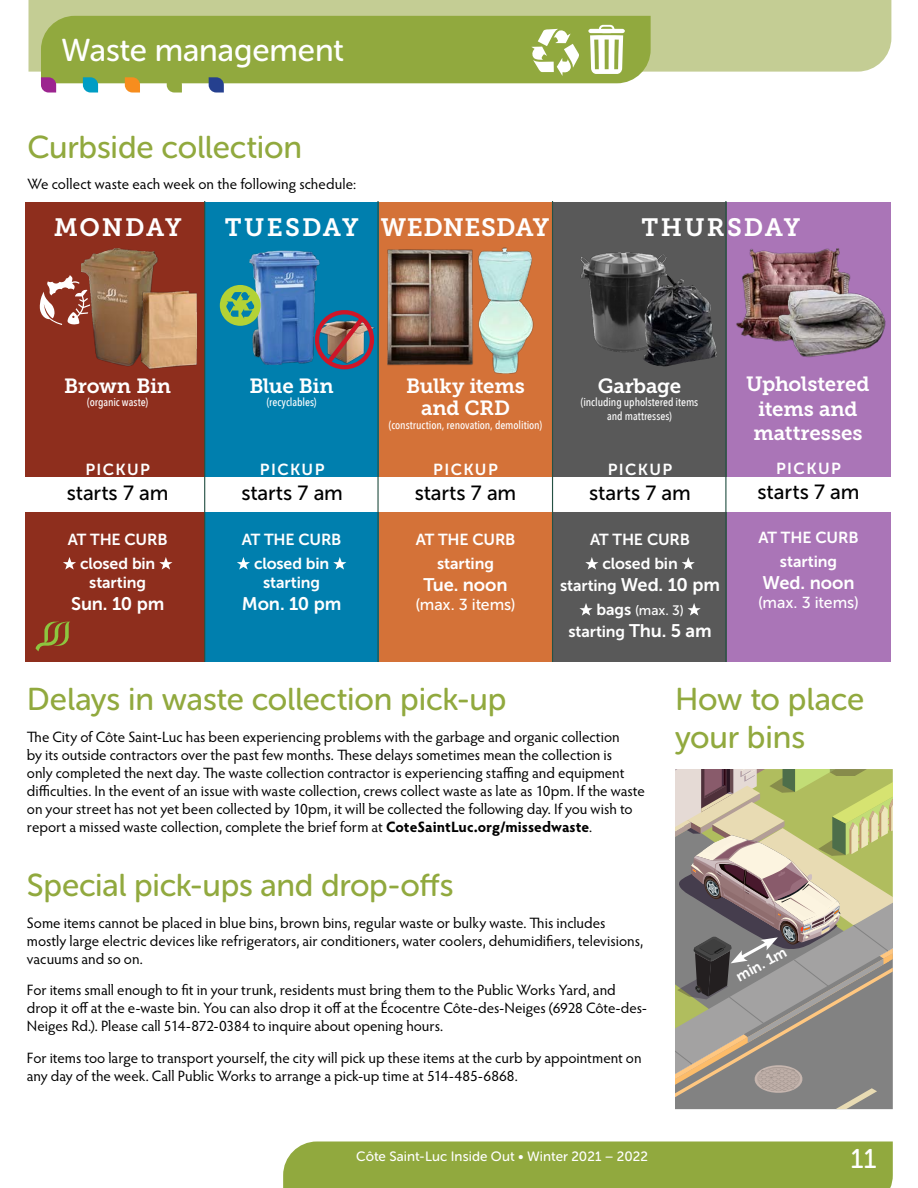
<style>
.page{position:relative;width:918px;height:1188px;background:#fff}
.page>*{position:absolute;margin:0;border:0;box-sizing:border-box;transform-origin:0 0}
.Main_paragraph{font:31.5px "Museo Sans Rounded 500";letter-spacing:-.01em;color:#91a93e}
.Headline{font:31.5px/37.8px "Museo Sans Rounded 500";letter-spacing:-.005em;color:#91a93e}
.Headline-2{font:31.5px "Museo Sans Rounded 500";letter-spacing:-.005em;color:#fff}
.t1{font:27px "Museo Sans Rounded 500";color:#fff}
.t2{font:25.05px "Museo Slab 700";letter-spacing:.085em;color:#fff}
.t3{font:25.05px "Museo Slab 700";letter-spacing:.01em;color:#fff}
.t4{font:25.05px "Museo Slab 700";letter-spacing:.06em;color:#fff}
.t5{font:20.4px/24.6px "Museo Slab 700";letter-spacing:-.015em;color:#fff;text-align:center}
.t6{font:20.4px "Museo Sans 500";letter-spacing:-.005em;color:#000}
.t7{font:18.15px "Museo Sans 700";letter-spacing:-.01em;color:#fff}
.t8{font:15.9px/24.2px "Museo Sans 700";letter-spacing:-.01em;color:#fff;text-align:center}
.t9{font:15.9px "Museo Sans 500";letter-spacing:-.01em;color:#fff}
.Main_paragraph-2{font:15px/18px "Hypatia Sans Pro";color:#000}
.t10{font:14.85px "Museo Sans 700";color:#fff}
.t11{font:13.65px "Museo Sans 500";color:#fff}
.t12{font:13.5px "Museo Sans Rounded 500";letter-spacing:.01em;color:#fff}
.t13{font:500 11.4px/13.6px "Avenir Next Condensed";letter-spacing:-.005em;color:#fff;text-align:center}
.s1{font-size:18.15px}
.s2{font-family:"Museo Sans 700";font-size:15.9px}
.s3{font-weight:700}
</style>
<div class="page">
<div style="left:28px;top:0;width:863px;height:72px;background:#c4cd94"></div>
<div style="left:283px;top:1142px;width:610px;height:46px;background:#91a93e"></div>
<svg style="left:41px;top:16px;width:610px;height:77px;background:#a2b55e"></svg>
<div style="left:711px;top:202px;width:180px;height:459px;background:#aa75b7"></div>
<div style="left:25px;top:477px;width:866px;height:34px;background:#fff"></div>
<img style="left:736px;top:248px;width:115px;height:93px">
<img style="left:773px;top:280px;width:113px;height:77px">
<div style="left:25px;top:202px;width:180px;height:459px;background:#8e2e1d"></div>
<div style="left:205px;top:202px;width:174px;height:459px;background:#007fae"></div>
<div style="left:379px;top:202px;width:174px;height:459px;background:#d47238"></div>
<div style="left:553px;top:202px;width:173px;height:459px;background:#595959"></div>
<img style="left:82px;top:248px;width:76px;height:119px">
<svg style="left:40px;top:275px;width:50px;height:50px"></svg>
<img style="left:249px;top:250px;width:71px;height:114px">
<svg style="left:220px;top:285px;width:41px;height:41px"></svg>
<img style="left:580px;top:252px;width:87px;height:115px">
<div style="left:25px;top:477px;width:702px;height:34px;background:#fff"></div>
<hr style="left:204px;top:202px;width:1px;height:459px;background:#255144">
<hr style="left:377px;top:202px;width:2px;height:459px;background:#255144">
<hr style="left:552px;top:202px;width:1px;height:459px;background:#255144">
<hr style="left:725px;top:202px;width:1px;height:459px;background:#255144">
<svg style="left:63px;top:557px;width:13px;height:13px"></svg>
<svg style="left:159px;top:557px;width:14px;height:13px"></svg>
<svg style="left:237px;top:557px;width:13px;height:13px"></svg>
<svg style="left:333px;top:557px;width:13px;height:13px"></svg>
<svg style="left:585px;top:557px;width:13px;height:13px"></svg>
<svg style="left:682px;top:557px;width:13px;height:13px"></svg>
<svg style="left:579px;top:603px;width:14px;height:13px"></svg>
<svg style="left:687px;top:603px;width:14px;height:13px"></svg>
<svg style="left:36px;top:622px;width:34px;height:29px"></svg>
<img style="left:136px;top:279px;width:61px;height:91px">
<img style="left:306px;top:314px;width:69px;height:50px">
<div style="left:315px;top:310px;width:59px;height:59px;border:4px solid #ce1628;border-radius:50%"></div>
<svg style="left:322px;top:313px;width:46px;height:56px"></svg>
<img style="left:643px;top:275px;width:46px;height:91px">
<img style="left:377px;top:236px;width:87px;height:138px">
<img style="left:464px;top:247px;width:70px;height:127px">
<svg style="left:675px;top:769px;width:218px;height:340px;background:#a09b87"></svg>
<p class="Headline-2" style="left:61px;top:33px;width:284px">Waste management</p>
<p class="Headline" style="left:27px;top:128px;width:276px">Curbside collection</p>
<p class="Main_paragraph-2" style="left:27px;top:175px;width:330px">We collect waste each week on the following schedule:</p>
<h3 class="t4" style="left:54px;top:214px;width:129px">MONDAY</h3>
<h3 class="t2" style="left:225px;top:214px;width:135px">TUESDAY</h3>
<h3 class="t3" style="left:381px;top:214px;width:170px">WEDNESDAY</h3>
<h3 class="t2" style="left:642px;top:214px;width:160px">THURSDAY</h3>
<h3 class="t5" style="left:64px;top:373px;width:109px">Brown Bin</h3>
<p class="t13" style="left:87px;top:395px;width:62px">(organic waste)</p>
<h3 class="t5" style="left:249px;top:373px;width:86px">Blue Bin</h3>
<p class="t13" style="left:267px;top:395px;width:51px">(recyclables)</p>
<h3 class="t5" style="left:406px;top:374px;width:120px;line-height:22.8px">Bulky items and CRD</h3>
<p class="t13" style="left:389px;top:418px;width:155px">(construction, renovation, demolition)</p>
<h3 class="t5" style="left:598px;top:373px;width:85px">Garbage</h3>
<p class="t13" style="left:581px;top:395px;width:119px">(including upholstered items and mattresses)</p>
<h3 class="t5" style="left:746px;top:372px;width:125px">Upholstered items and mattresses</h3>
<p class="t8" style="left:85px;top:458px;width:66px">PICKUP</p>
<p class="t8" style="left:260px;top:458px;width:66px">PICKUP</p>
<p class="t8" style="left:433px;top:458px;width:66px">PICKUP</p>
<p class="t8" style="left:608px;top:458px;width:66px">PICKUP</p>
<h3 class="t6" style="left:67px;top:482px;width:103px">starts 7 am</h3>
<h3 class="t6" style="left:241px;top:482px;width:103px">starts 7 am</h3>
<h3 class="t6" style="left:415px;top:482px;width:103px">starts 7 am</h3>
<h3 class="t6" style="left:589px;top:482px;width:103px">starts 7 am</h3>
<p class="t8" style="left:68px;top:527px;width:101px">AT THE CURB closed bin</p>
<p class="t8" style="left:89px;top:570px;width:58px">starting</p>
<p class="t7" style="left:71px;top:593px;width:95px">Sun. 10 pm</p>
<p class="t8" style="left:242px;top:527px;width:101px">AT THE CURB closed bin</p>
<p class="t8" style="left:263px;top:570px;width:58px">starting</p>
<p class="t7" style="left:242px;top:593px;width:101px">Mon. 10 pm</p>
<p class="t8" style="left:416px;top:527px;width:101px">AT THE CURB starting</p>
<p class="t7" style="left:424px;top:574px;width:85px">Tue. noon</p>
<p class="t9" style="left:416px;top:596px;width:101px">(max. 3 items)</p>
<p class="t8" style="left:590px;top:527px;width:101px">AT THE CURB closed bin</p>
<p class="t8" style="left:560px;top:573px;width:161px">starting <span class="s1">Wed. 10 pm</span></p>
<p class="t11" style="left:597px;top:603px;width:89px"><span class="s2">bags</span> (max. 3)</p>
<p class="t8" style="left:568px;top:619px;width:145px">starting <span class="s1">Thu. 5 am</span></p>
<p class="t8" style="left:776px;top:456px;width:66px">PICKUP</p>
<h3 class="t6" style="left:757px;top:480px;width:104px">starts 7 am</h3>
<p class="t8" style="left:758px;top:525px;width:102px">AT THE CURB starting</p>
<p class="t7" style="left:762px;top:573px;width:94px">Wed. noon</p>
<p class="t9" style="left:758px;top:594px;width:102px">(max. 3 items)</p>
<p class="Main_paragraph" style="left:27px;top:682px;width:481px">Delays in waste collection pick-up</p>
<p class="Main_paragraph-2" style="left:27px;top:727px;width:620px">The City of Côte Saint-Luc has been experiencing problems with the garbage and organic collection<br>by its outside contractors over the past few months. These delays sometimes mean the collection is<br>only completed the next day. The waste collection contractor is experiencing staffing and equipment difficulties. In the event of an issue with waste collection, crews collect waste as late as 10pm. If the waste on your street has not yet been collected by 10pm, it will be collected the following day. If you wish to report a missed waste collection, complete the brief form at <span class="s3">CoteSaintLuc.org/missedwaste</span>.</p>
<p class="Main_paragraph" style="left:27px;top:868px;width:428px">Special pick-ups and drop-offs</p>
<p class="Main_paragraph-2" style="left:27px;top:913px;width:618px">Some items cannot be placed in blue bins, brown bins, regular waste or bulky waste. This includes mostly large electric devices like refrigerators, air conditioners, water coolers, dehumidifiers, televisions, vacuums and so on.</p>
<p class="Main_paragraph-2" style="left:27px;top:981px;width:622px">For items small enough to fit in your trunk, residents must bring them to the Public Works Yard, and drop it off at the e-waste bin. You can also drop it off at the Écocentre Côte-des-Neiges (6928 Côte-des-<br>Neiges Rd.). Please call 514-872-0384 to inquire about opening hours.</p>
<p class="Main_paragraph-2" style="left:27px;top:1048px;width:616px">For items too large to transport yourself, the city will pick up these items at the curb by appointment on any day of the week. Call Public Works to arrange a pick-up time at 514-485-6868.</p>
<p class="Headline" style="left:675px;top:681px;width:191px">How to place your bins</p>
<p class="t10" style="left:733px;top:970px;width:57px;rotate:-29deg">min. 1m</p>
<p class="t12" style="left:356px;top:1149px;width:293px">Côte Saint-Luc Inside Out • Winter 2021 – 2022</p>
<h2 class="t1" style="left:851px;top:1144px;width:27px">11</h2>
</div>
